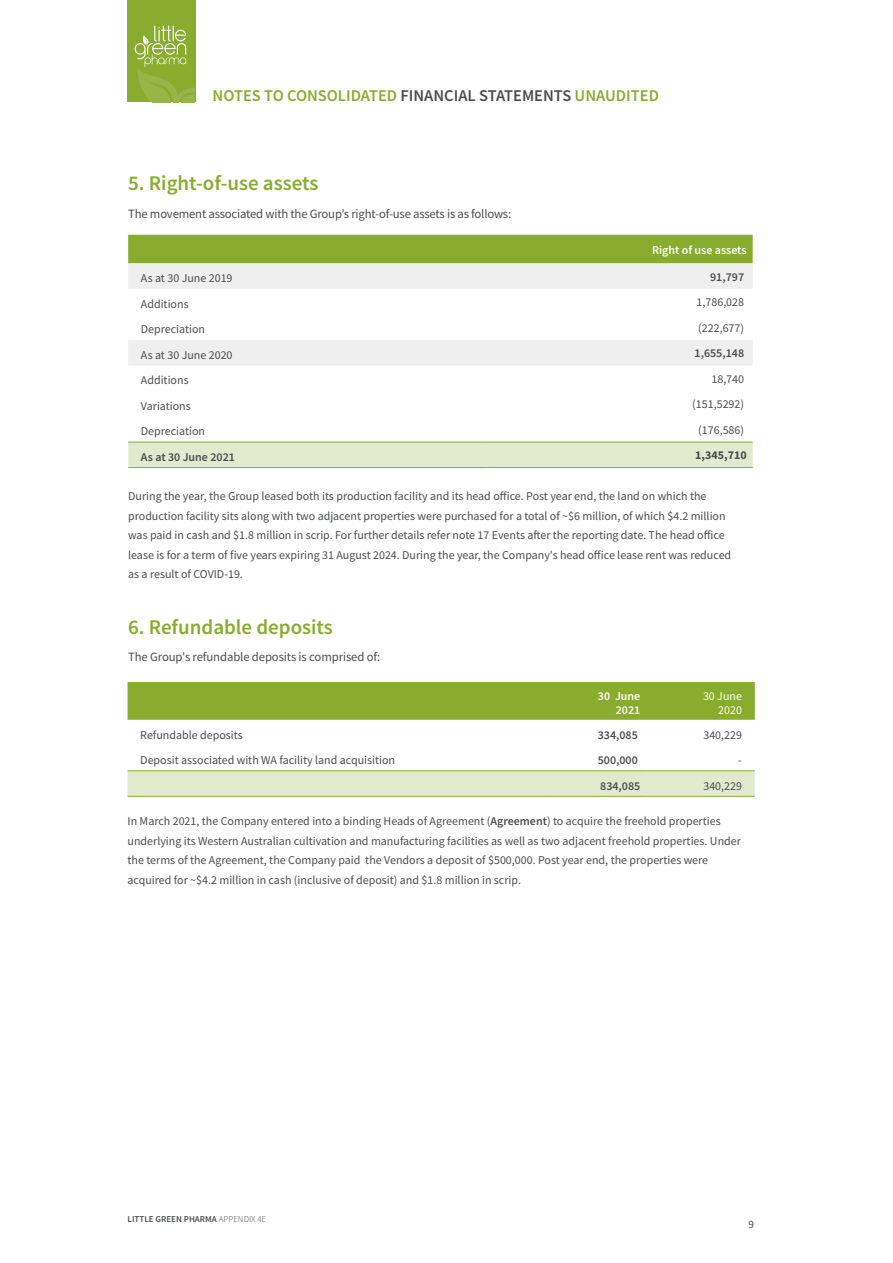
<style>
.page{position:relative;width:893px;height:1263px;background:#fff}
.page>*{position:absolute;margin:0;border:0;box-sizing:border-box;transform-origin:0 0}
.CONTENT{font:600 21px "Source Sans Pro";color:#88ac2e}
.t1{font:600 16.5px "Source Sans Pro";color:#88ac2e}
.CONTENT-2{font:12.75px "Source Sans Pro";letter-spacing:-.015em;color:#4b4c4d}
.CONTENT-3{font:12px/19.5px "Source Sans Pro";color:#4b4c4d}
.CONTENT-4{font:600 12px "Source Sans Pro";color:#4b4c4d}
.CONTENT-5{font:600 12px/13.5px "Source Sans Pro";color:#fff;text-align:right}
.CONTENT-6{font:12px/13.5px "Source Sans Pro";color:#fff;text-align:right}
.CONTENT-7{font:700 12px "Source Sans Pro";color:#4b4c4d}
.CONTENT-8{font:11.25px "Source Sans Pro";color:#4b4c4d}
.t2{font:600 9px "Source Sans Pro";color:#4b4c4d}
.s1{color:#4b4c4d}
.s2{font-weight:600}
.s3{font-family:"Source Sans Variable";font-weight:400}
</style>
<div class="page">
<div style="left:128px;top:0;width:68px;height:102px;background:#88ac2e"></div>
<svg style="left:135px;top:26px;width:59px;height:76px"></svg>
<div style="left:128px;top:235px;width:625px;height:28px;background:#88ac2e"></div>
<svg style="left:128px;top:263px;width:625px;height:102px"></svg>
<div style="left:128px;top:443px;width:625px;height:24px;background:#e2eace"></div>
<hr style="left:128px;top:442px;width:359px;height:1px;background:#88ac2e">
<hr style="left:487px;top:442px;width:266px;height:1px;background:#88ac2e">
<hr style="left:128px;top:467px;width:359px;height:1px;background:#88ac2e">
<hr style="left:487px;top:467px;width:266px;height:1px;background:#88ac2e">
<div style="left:128px;top:682px;width:627px;height:38px;background:#88ac2e"></div>
<svg style="left:128px;top:771px;width:627px;height:25px;background:#e0e8ca"></svg>
<hr style="left:128px;top:770px;width:419px;height:1px;background:#88ac2e">
<hr style="left:547px;top:770px;width:99px;height:1px;background:#88ac2e">
<hr style="left:646px;top:770px;width:109px;height:1px;background:#88ac2e">
<hr style="left:128px;top:796px;width:419px;height:1px;background:#88ac2e">
<hr style="left:547px;top:796px;width:99px;height:1px;background:#88ac2e">
<hr style="left:646px;top:796px;width:109px;height:1px;background:#88ac2e">
<p class="t1" style="left:213px;top:84px;width:448px">NOTES TO CONSOLIDATED <span class="s1">FINANCIAL STATEMENTS</span> UNAUDITED</p>
<p class="CONTENT" style="left:128px;top:170px;width:192px">5. Right-of-use assets</p>
<p class="CONTENT-2" style="left:128px;top:206px;width:385px">The movement associated with the Group’s right-of-use assets is as follows:</p>
<p class="CONTENT-5" style="left:652px;top:243px;width:96px">Right of use assets</p>
<p class="CONTENT-3" style="left:141px;top:268px;width:93px">As at 30 June 2019</p>
<p class="CONTENT-4" style="left:710px;top:269px;width:35px">91,797</p>
<p class="CONTENT-3" style="left:141px;top:294px;width:49px">Additions</p>
<p class="CONTENT-3" style="left:697px;top:292px;width:49px">1,786,028</p>
<p class="CONTENT-3" style="left:141px;top:320px;width:66px">Depreciation</p>
<p class="CONTENT-3" style="left:698px;top:318px;width:47px">(222,677)</p>
<p class="CONTENT-3" style="left:141px;top:345px;width:93px">As at 30 June 2020</p>
<p class="CONTENT-4" style="left:695px;top:345px;width:51px">1,655,148</p>
<p class="CONTENT-3" style="left:141px;top:371px;width:49px">Additions</p>
<p class="CONTENT-3" style="left:711px;top:369px;width:34px">18,740</p>
<p class="CONTENT-3" style="left:141px;top:396px;width:51px">Variations</p>
<p class="CONTENT-3" style="left:692px;top:394px;width:53px">(151,5292)</p>
<p class="CONTENT-3" style="left:141px;top:422px;width:66px">Depreciation</p>
<p class="CONTENT-3" style="left:698px;top:420px;width:47px">(176,586)</p>
<p class="CONTENT-4" style="left:141px;top:449px;width:96px">As at 30 June 2021</p>
<p class="CONTENT-7" style="left:695px;top:447px;width:53px">1,345,710</p>
<p class="CONTENT-3" style="left:128px;top:487px;width:605px">During the year, the Group leased both its production facility and its head office. Post year end, the land on which the production facility sits along with two adjacent properties were purchased for a total of ~$6 million, of which $4.2 million was paid in cash and $1.8 million in scrip. For further details refer note 17 Events after the reporting date. The head office lease is for a term of five years expiring 31 August 2024. During the year, the Company's head office lease rent was reduced as a result of COVID-19.</p>
<p class="CONTENT" style="left:128px;top:613px;width:206px">6. Refundable deposits</p>
<p class="CONTENT-2" style="left:128px;top:649px;width:254px">The Group's refundable deposits is comprised of:</p>
<p class="CONTENT-5" style="left:598px;top:689px;width:44px">30 June<br>2021</p>
<p class="CONTENT-6" style="left:703px;top:689px;width:41px">30 June<br>2020</p>
<p class="CONTENT-3" style="left:140px;top:725px;width:104px">Refundable deposits</p>
<p class="CONTENT-4" style="left:598px;top:727px;width:42px">334,085</p>
<p class="CONTENT-3" style="left:703px;top:725px;width:40px">340,229</p>
<p class="CONTENT-3" style="left:140px;top:750px;width:256px">Deposit associated with WA facility land acquisition</p>
<p class="CONTENT-4" style="left:598px;top:752px;width:42px">500,000</p>
<p class="CONTENT-3" style="left:738px;top:750px;width:5px">-</p>
<p class="CONTENT-4" style="left:600px;top:778px;width:42px">834,085</p>
<p class="CONTENT-3" style="left:703px;top:776px;width:40px">340,229</p>
<p class="CONTENT-3" style="left:128px;top:812px;width:615px">In March 2021, the Company entered into a binding Heads of Agreement (<span class="s2">Agreement</span>) to acquire the freehold properties underlying its Western Australian cultivation and manufacturing facilities as well as two adjacent freehold properties. Under the terms of the Agreement, the Company paid the Vendors a deposit of $500,000. Post year end, the properties were acquired for ~$4.2 million in cash (inclusive of deposit) and $1.8 million in scrip.</p>
<p class="t2" style="left:128px;top:1213px;width:140px">LITTLE GREEN PHARMA <span class="s3">APPENDIX 4E</span></p>
<p class="CONTENT-8" style="left:748px;top:1217px;width:7px">9</p>
</div>
